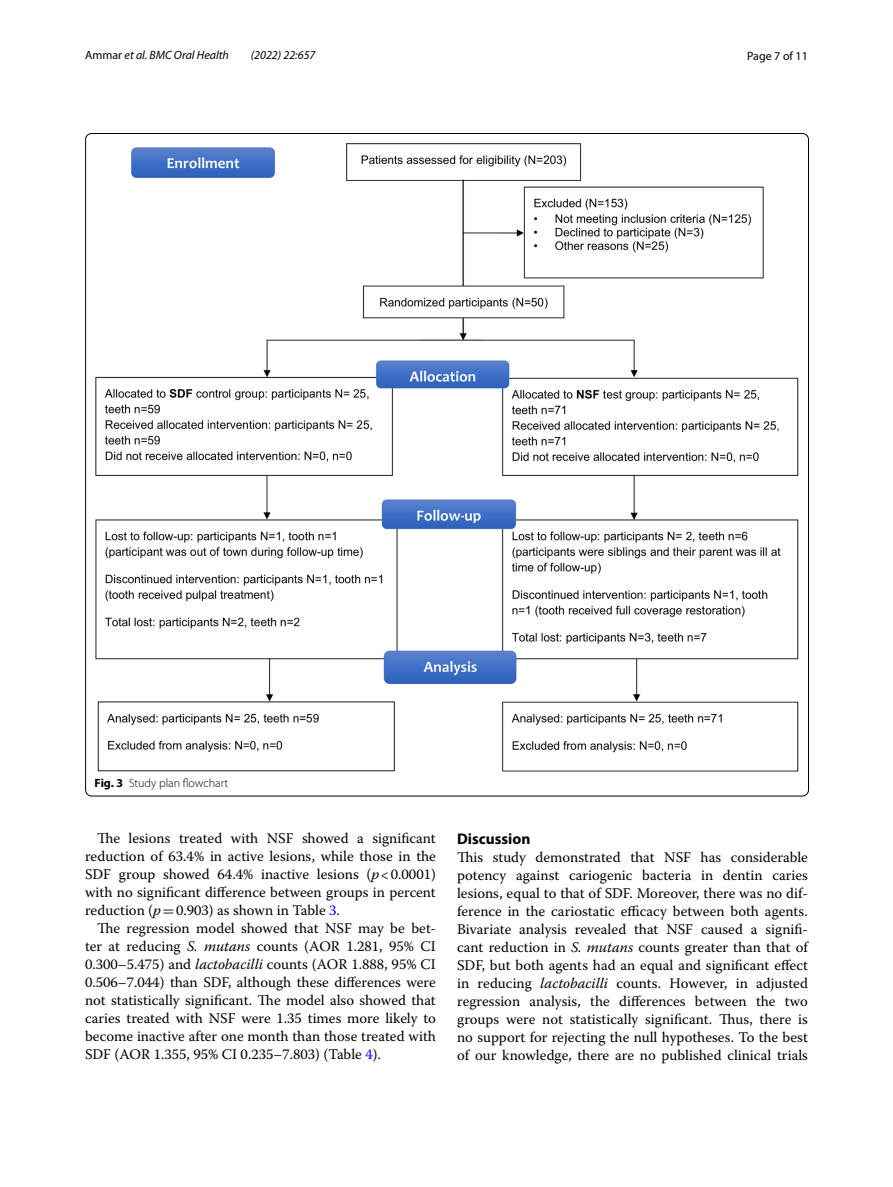
<style>
.page{position:relative;width:893px;height:1187px;background:#fff}
.page>*{position:absolute;margin:0;border:0;box-sizing:border-box;transform-origin:0 0}
.t1{font:700 15.45px "Myriad Pro";color:#000}
.t2{font:14.7px/18px "Warnock Pro";color:#000;text-align:justify}
.t3{font:italic 12px "Myriad Pro";color:#000}
.t4{font:300 12px "Myriad Pro";color:#000}
.t5{font:12px "Myriad Pro";color:#000}
.s1{font-style:normal}
.s2{font-weight:700}
.s3{font-style:italic}
.s4{font-family:"MTSY"}
.s5{color:#00f}
</style>
<div class="page">
<img style="left:95px;top:143px;width:704px;height:628px">
<p class="t3" style="left:85px;top:48px;width:145px"><span class="s1">Ammar</span> et al. BMC Oral Health</p>
<p class="t3" style="left:251px;top:48px;width:66px">(2022) 22:657</p>
<p class="t5" style="left:747px;top:48px;width:62px">Page 7 of 11</p>
<p class="t4" style="left:95px;top:776px;width:135px"><span class="s2">Fig. 3</span> Study plan flowchart</p>
<p class="t2" style="left:85px;top:829px;width:352px;text-indent:12px">The lesions treated with NSF showed a significant reduction of 63.4% in active lesions, while those in the SDF group showed 64.4% inactive lesions (<span class="s3">p</span>&lt;0.0001) with no significant difference between groups in percent reduction (<span class="s3">p</span><span class="s4">=</span>0.903) as shown in Table <span class="s5">3</span>.</p>
<p class="t2" style="left:85px;top:919px;width:352px;text-indent:12px">The regression model showed that NSF may be bet&shy;ter at reducing <span class="s3">S. mutans</span> counts (AOR 1.281, 95% CI 0.300–5.475) and <span class="s3">lactobacilli</span> counts (AOR 1.888, 95% CI 0.506–7.044) than SDF, although these differences were not statistically significant. The model also showed that caries treated with NSF were 1.35 times more likely to become inactive after one month than those treated with SDF (AOR 1.355, 95% CI 0.235–7.803) (Table <span class="s5">4</span>).</p>
<p class="t1" style="left:457px;top:828px;width:75px">Discussion</p>
<p class="t2" style="left:457px;top:847px;width:352px">This study demonstrated that NSF has considerable potency against cariogenic bacteria in dentin caries lesions, equal to that of SDF. Moreover, there was no dif&shy;ference in the cariostatic efficacy between both agents.<br>Bivariate analysis revealed that NSF caused a signifi&shy;cant reduction in <span class="s3">S. mutans</span> counts greater than that of SDF, but both agents had an equal and significant effect in reducing <span class="s3">lactobacilli</span> counts. However, in adjusted regression analysis, the differences between the two groups were not statistically significant. Thus, there is no support for rejecting the null hypotheses. To the best of our knowledge, there are no published clinical trials</p>
</div>
